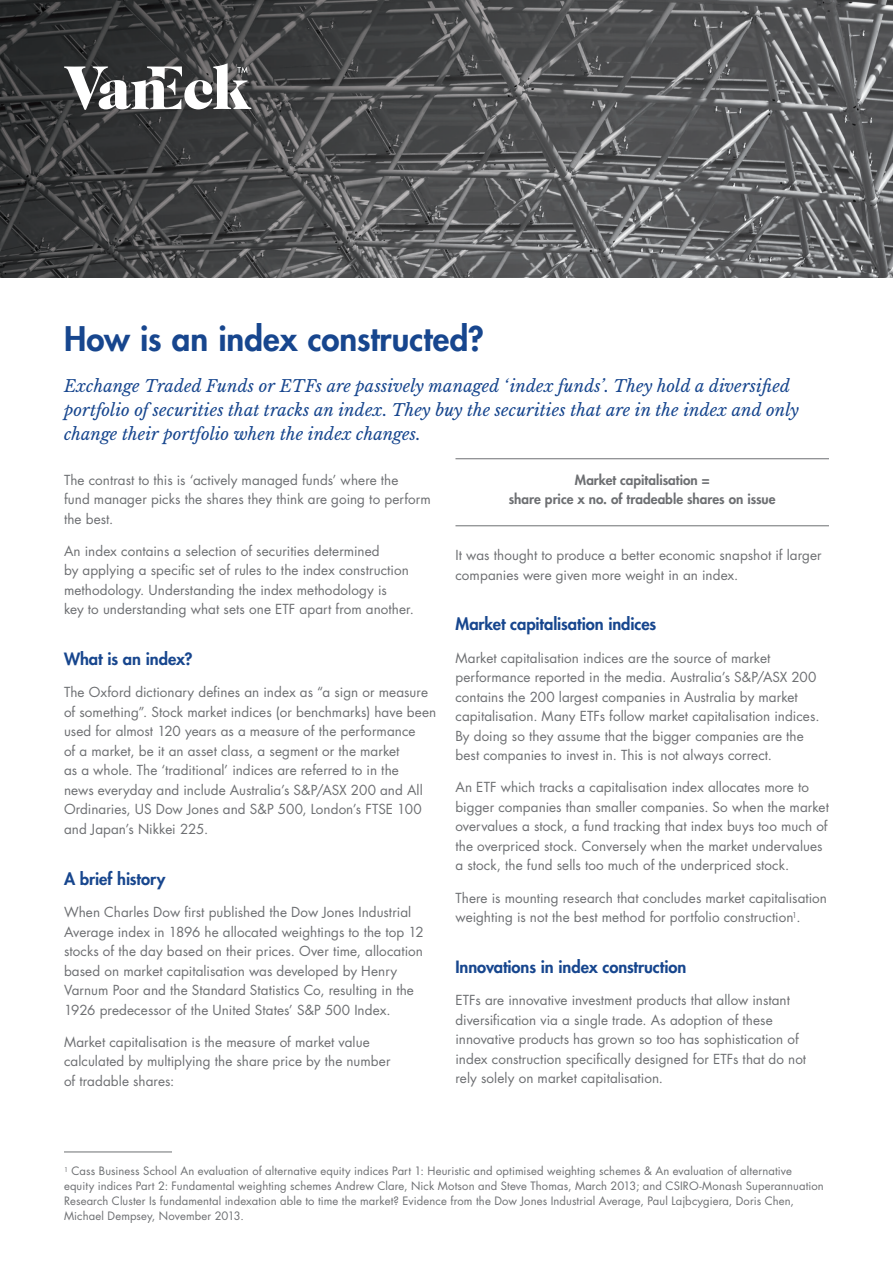
<style>
.page{position:relative;width:893px;height:1263px;background:#fff}
.page>*{position:absolute;margin:0;border:0;box-sizing:border-box;transform-origin:0 0}
.Headline_Txt_Bld{font:800 33px "Futura Std";color:#17468e}
.Italic_Text_Subhead{font:italic 16.5px/24px "Libre Baskerville";letter-spacing:.005em;color:#17468e}
.Bold_Titles{font:800 16.5px "Futura Std";letter-spacing:-.005em;color:#17468e}
.Plain_Txt{font:13.5px/19.5px "Futura Std";letter-spacing:.005em;color:#6d6f72}
.callout_1{font:800 13.5px/19.5px "Futura Std";letter-spacing:.005em;color:#6d6f72;text-align:center}
.Chart_Source_txt{font:11.25px/15px "Futura Std";letter-spacing:.01em;color:#6d6f72}
</style>
<div class="page">
<img style="left:0;top:0;width:893px;height:278px">
<svg style="left:64px;top:63px;width:187px;height:47px"></svg>
<hr style="left:64px;top:1151px;width:108px;height:1px;background:#6d6f72">
<hr style="left:455px;top:458px;width:374px;height:1px;background:#6d6f72">
<hr style="left:455px;top:525px;width:374px;height:1px;background:#6d6f72">
<p class="Headline_Txt_Bld" style="left:64px;top:318px;width:421px">How is an index constructed?</p>
<p class="Italic_Text_Subhead" style="left:64px;top:374px;width:736px">Exchange Traded Funds or ETFs are passively managed ‘index funds’. They hold a diversified portfolio of securities that tracks an index. They buy the securities that are in the index and only change their portfolio when the index changes.</p>
<p class="Plain_Txt" style="left:64px;top:470px;width:368px">The contrast to this is ‘actively managed funds’ where the<br>fund manager picks the shares they think are going to perform the best.</p>
<p class="Plain_Txt" style="left:64px;top:541px;width:351px">An index contains a selection of securities determined<br>by applying a specific set of rules to the index construction methodology. Understanding the index methodology is<br>key to understanding what sets one ETF apart from another.</p>
<p class="Bold_Titles" style="left:64px;top:649px;width:130px">What is an index?</p>
<p class="Plain_Txt" style="left:64px;top:683px;width:374px">The Oxford dictionary defines an index as “a sign or measure of something”. Stock market indices (or benchmarks) have been used for almost 120 years as a measure of the performance<br>of a market, be it an asset class, a segment or the market<br>as a whole. The ‘traditional’ indices are referred to in the<br>news everyday and include Australia’s S&amp;P/ASX 200 and All Ordinaries, US Dow Jones and S&amp;P 500, London’s FTSE 100 and Japan’s Nikkei 225.</p>
<p class="Bold_Titles" style="left:64px;top:868px;width:103px">A brief history</p>
<p class="Plain_Txt" style="left:64px;top:902px;width:361px">When Charles Dow first published the Dow Jones Industrial Average index in 1896 he allocated weightings to the top 12 stocks of the day based on their prices. Over time, allocation based on market capitalisation was developed by Henry Varnum Poor and the Standard Statistics Co, resulting in the 1926 predecessor of the United States’ S&amp;P 500 Index.</p>
<p class="Plain_Txt" style="left:64px;top:1032px;width:328px">Market capitalisation is the measure of market value calculated by multiplying the share price by the number of tradable shares:</p>
<p class="callout_1" style="left:509px;top:470px;width:268px">Market capitalisation =<br>share price x no. of tradeable shares on issue</p>
<p class="Plain_Txt" style="left:455px;top:546px;width:368px">It was thought to produce a better economic snapshot if larger companies were given more weight in an index.</p>
<p class="Bold_Titles" style="left:455px;top:614px;width:202px">Market capitalisation indices</p>
<p class="Plain_Txt" style="left:455px;top:648px;width:365px">Market capitalisation indices are the source of market performance reported in the media. Australia’s S&amp;P/ASX 200 contains the 200 largest companies in Australia by market capitalisation. Many ETFs follow market capitalisation indices.<br>By doing so they assume that the bigger companies are the best companies to invest in. This is not always correct.</p>
<p class="Plain_Txt" style="left:455px;top:778px;width:375px">An ETF which tracks a capitalisation index allocates more to bigger companies than smaller companies. So when the market overvalues a stock, a fund tracking that index buys too much of the overpriced stock. Conversely when the market undervalues a stock, the fund sells too much of the underpriced stock.</p>
<p class="Plain_Txt" style="left:455px;top:888px;width:373px">There is mounting research that concludes market capitalisation weighting is not the best method for portfolio construction<sup>1</sup>.</p>
<p class="Bold_Titles" style="left:455px;top:956px;width:232px">Innovations in index construction</p>
<p class="Plain_Txt" style="left:455px;top:991px;width:352px">ETFs are innovative investment products that allow instant diversification via a single trade. As adoption of these innovative products has grown so too has sophistication of index construction specifically designed for ETFs that do not rely solely on market capitalisation.</p>
<p class="Chart_Source_txt" style="left:64px;top:1164px;width:761px"><sup>1</sup> Cass Business School An evaluation of alternative equity indices Part 1: Heuristic and optimised weighting schemes &amp; An evaluation of alternative equity indices Part 2: Fundamental weighting schemes Andrew Clare, Nick Motson and Steve Thomas, March 2013; and CSIRO‐Monash Superannuation Research Cluster Is fundamental indexation able to time the market? Evidence from the Dow Jones Industrial Average, Paul Lajbcygiera, Doris Chen, Michael Dempsey, November 2013.</p>
</div>
